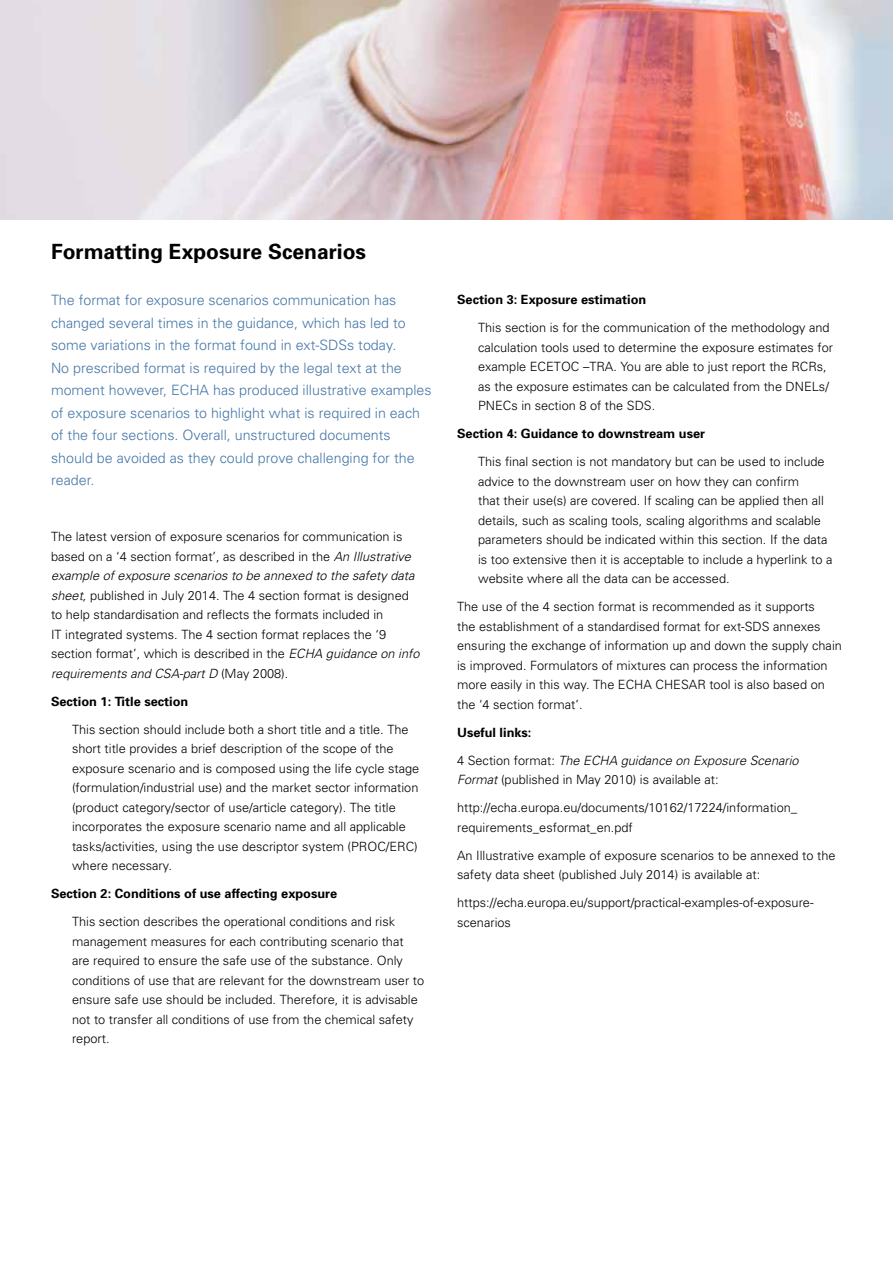
<style>
.page{position:relative;width:893px;height:1263px;background:#fff}
.page>*{position:absolute;margin:0;border:0;box-sizing:border-box;transform-origin:0 0}
.t1{font:700 21px "Univers";color:#000}
.t2{font:300 14.25px/22.5px "Univers";color:#4577a7}
.t3{font:300 12.75px/19.5px "Univers";color:#000}
.t4{font:700 12.75px "Univers";color:#000}
.t5{font:italic 300 12.75px/28px "Univers";color:#000}
.s1{font-style:italic}
.s2{font-weight:700;font-style:normal}
.s3{font-style:normal}
</style>
<div class="page">
<img style="left:0;top:0;width:893px;height:219px">
<h1 class="t1" style="left:51px;top:238px;width:317px">Formatting Exposure Scenarios</h1>
<p class="t2" style="left:51px;top:289px;width:382px">The format for exposure scenarios communication has changed several times in the guidance, which has led to some variations in the format found in ext-SDSs today.<br>No prescribed format is required by the legal text at the moment however, ECHA has produced illustrative examples of exposure scenarios to highlight what is required in each of the four sections. Overall, unstructured documents should be avoided as they could prove challenging for the reader.</p>
<p class="t3" style="left:51px;top:527px;width:370px">The latest version of exposure scenarios for communication is based on a ‘4 section format’, as described in the <span class="s1">An Illustrative example of exposure scenarios to be annexed to the safety data sheet,</span> published in July 2014. The 4 section format is designed to help standardisation and reflects the formats included in<br>IT integrated systems. The 4 section format replaces the ‘9 section format’, which is described in the <span class="s1">ECHA guidance on info requirements and CSA-part D</span> (May 2008).</p>
<p class="t4" style="left:51px;top:693px;width:139px">Section 1: Title section</p>
<p class="t3" style="left:72px;top:719px;width:349px">This section should include both a short title and a title. The short title provides a brief description of the scope of the exposure scenario and is composed using the life cycle stage (formulation/industrial use) and the market sector information (product category/sector of use/article category). The title incorporates the exposure scenario name and all applicable tasks/activities, using the use descriptor system (PROC/ERC) where necessary.</p>
<p class="t4" style="left:51px;top:886px;width:288px">Section 2: Conditions of use affecting exposure</p>
<p class="t3" style="left:72px;top:912px;width:354px">This section describes the operational conditions and risk management measures for each contributing scenario that are required to ensure the safe use of the substance. Only conditions of use that are relevant for the downstream user to ensure safe use should be included. Therefore, it is advisable not to transfer all conditions of use from the chemical safety report.</p>
<p class="t4" style="left:457px;top:291px;width:191px">Section 3: Exposure estimation</p>
<p class="t3" style="left:478px;top:318px;width:356px">This section is for the communication of the methodology and calculation tools used to determine the exposure estimates for example ECETOC –TRA. You are able to just report the RCRs, as the exposure estimates can be calculated from the DNELs/ PNECs in section 8 of the SDS.</p>
<p class="t4" style="left:457px;top:425px;width:249px">Section 4: Guidance to downstream user</p>
<p class="t3" style="left:478px;top:451px;width:356px">This final section is not mandatory but can be used to include advice to the downstream user on how they can confirm<br>that their use(s) are covered. If scaling can be applied then all details, such as scaling tools, scaling algorithms and scalable parameters should be indicated within this section. If the data is too extensive then it is acceptable to include a hyperlink to a website where all the data can be accessed.</p>
<p class="t3" style="left:457px;top:596px;width:386px">The use of the 4 section format is recommended as it supports<br>the establishment of a standardised format for ext-SDS annexes ensuring the exchange of information up and down the supply chain is improved. Formulators of mixtures can process the information more easily in this way. The ECHA CHESAR tool is also based on the ‘4 section format’.</p>
<p class="t5" style="left:457px;top:718px;width:343px"><span class="s2">Useful links:<br></span><span class="s3">4 Section format:</span> The ECHA guidance on Exposure Scenario</p>
<p class="t3" style="left:457px;top:765px;width:342px;line-height:28px"><span class="s1">Format</span> (published in May 2010) is available at: http://echa.europa.eu/documents/10162/17224/information_</p>
<p class="t3" style="left:457px;top:813px;width:380px;line-height:28px">requirements_esformat_en.pdf<br>An Illustrative example of exposure scenarios to be annexed to the</p>
<p class="t3" style="left:457px;top:860px;width:358px;line-height:28px">safety data sheet (published July 2014) is available at: https://echa.europa.eu/support/practical-examples-of-exposure-</p>
<p class="t3" style="left:457px;top:912px;width:55px">scenarios</p>
</div>
